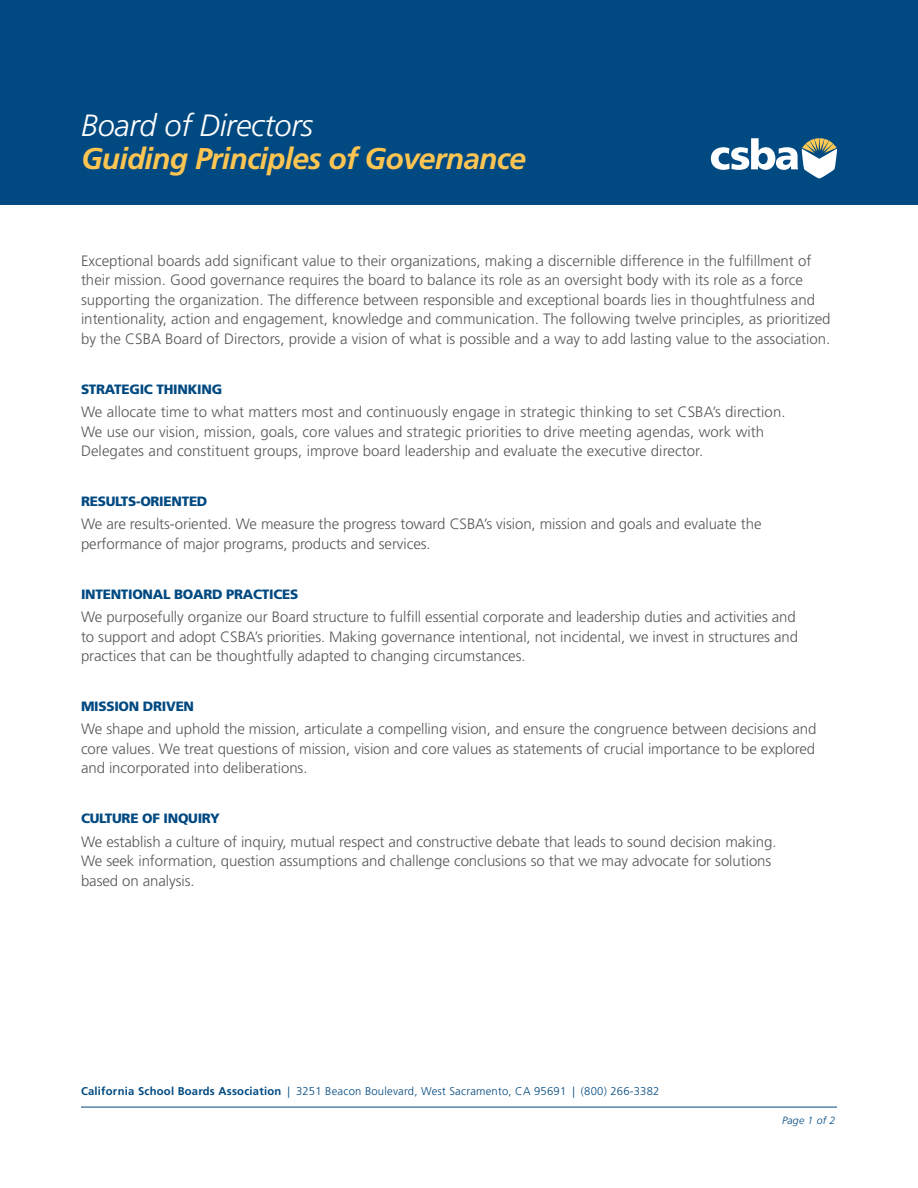
<style>
.page{position:relative;width:918px;height:1188px;background:#fff}
.page>*{position:absolute;margin:0;border:0;box-sizing:border-box;transform-origin:0 0}
.t1{font:italic 300 30.75px "Frutiger LT Std";letter-spacing:-.01em;color:#fff}
.t2{font:italic 700 30px "Frutiger LT Std";letter-spacing:-.025em;color:#fec552}
.Body_copy{font:300 15px/19.5px "Frutiger LT Std";color:#57585a}
.Subhead{font:900 13.5px "Frutiger LT Std";letter-spacing:-.02em;color:#004981}
.t3{font:300 11.25px "Frutiger LT Std";letter-spacing:.02em;color:#004981}
.t4{font:italic 300 10.5px "Frutiger LT Std";letter-spacing:.02em;color:#004981}
.s1{font-weight:700}
</style>
<div class="page">
<div style="left:0;top:0;width:918px;height:205px;background:#004981"></div>
<svg style="left:711px;top:138px;width:126px;height:40px"></svg>
<hr style="left:81px;top:1107px;width:756px;height:1px;background:#004981">
<p class="t1" style="left:81px;top:107px;width:234px">Board of Directors</p>
<p class="t2" style="left:81px;top:140px;width:447px">Guiding Principles of Governance</p>
<p class="Body_copy" style="left:81px;top:251px;width:751px">Exceptional boards add significant value to their organizations, making a discernible difference in the fulfillment of their mission. Good governance requires the board to balance its role as an oversight body with its role as a force supporting the organization. The difference between responsible and exceptional boards lies in thoughtfulness and intentionality, action and engagement, knowledge and communication. The following twelve principles, as prioritized by the CSBA Board of Directors, provide a vision of what is possible and a way to add lasting value to the association.</p>
<p class="Subhead" style="left:81px;top:381px;width:143px">STRATEGIC THINKING</p>
<p class="Body_copy" style="left:81px;top:402px;width:706px">We allocate time to what matters most and continuously engage in strategic thinking to set CSBA’s direction.<br>We use our vision, mission, goals, core values and strategic priorities to drive meeting agendas, work with<br>Delegates and constituent groups, improve board leadership and evaluate the executive director.</p>
<p class="Subhead" style="left:81px;top:493px;width:128px">RESULTS-ORIENTED</p>
<p class="Body_copy" style="left:81px;top:515px;width:682px">We are results-oriented. We measure the progress toward CSBA’s vision, mission and goals and evaluate the performance of major programs, products and services.</p>
<p class="Subhead" style="left:81px;top:586px;width:219px">INTENTIONAL BOARD PRACTICES</p>
<p class="Body_copy" style="left:81px;top:607px;width:719px">We purposefully organize our Board structure to fulfill essential corporate and leadership duties and activities and to support and adopt CSBA’s priorities. Making governance intentional, not incidental, we invest in structures and practices that can be thoughtfully adapted to changing circumstances.</p>
<p class="Subhead" style="left:81px;top:698px;width:115px">MISSION DRIVEN</p>
<p class="Body_copy" style="left:81px;top:720px;width:737px;text-align:justify">We shape and uphold the mission, articulate a compelling vision, and ensure the congruence between decisions and core values. We treat questions of mission, vision and core values as statements of crucial importance to be explored and incorporated into deliberations.</p>
<p class="Subhead" style="left:81px;top:810px;width:140px">CULTURE OF INQUIRY</p>
<p class="Body_copy" style="left:81px;top:832px;width:697px">We establish a culture of inquiry, mutual respect and constructive debate that leads to sound decision making.<br>We seek information, question assumptions and challenge conclusions so that we may advocate for solutions based on analysis.</p>
<p class="t3" style="left:81px;top:1085px;width:580px"><span class="s1">California School Boards Association</span> | 3251 Beacon Boulevard, West Sacramento, CA 95691 | (800) 266-3382</p>
<p class="t4" style="left:782px;top:1114px;width:55px">Page 1 of 2</p>
</div>
